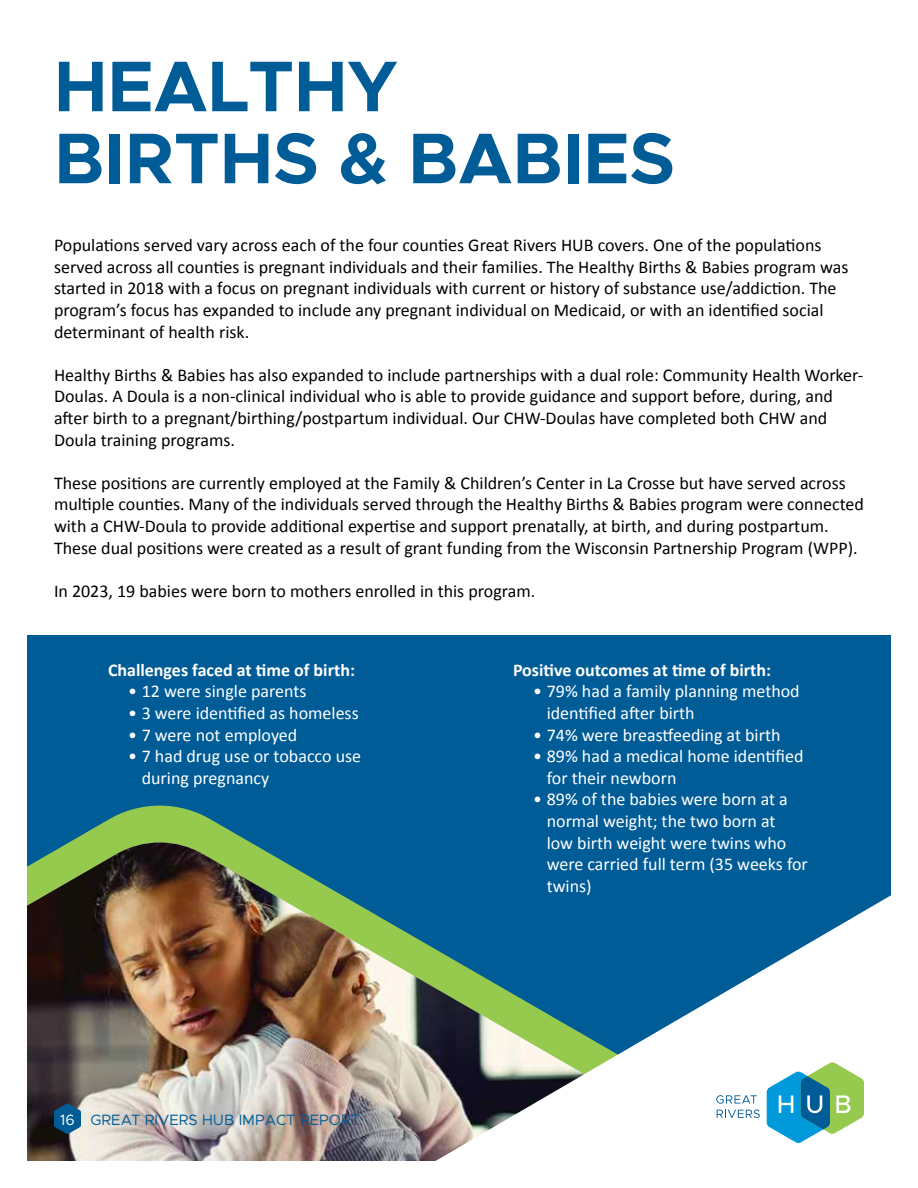
<style>
.page{position:relative;width:918px;height:1188px;background:#fff}
.page>*{position:absolute;margin:0;border:0;box-sizing:border-box;transform-origin:0 0}
.t1{font:700 72px/72px "Metropolis";color:#005c97}
.t2{font:18px/21.6px "Calibri";color:#000}
.t3{font:18px/21.6px "Calibri";color:#fff}
.t4{font:700 18px "Calibri";color:#fff}
.t5{font:15px "Metropolis";color:#005c97}
.s1{color:#fff}
</style>
<div class="page">
<div style="left:27px;top:635px;width:864px;height:428px;background:#005c97"></div>
<svg style="left:75px;top:806px;width:170px;height:33px;fill:#96ca4f"></svg>
<img style="left:27px;top:842px;width:362px;height:319px">
<svg style="left:389px;top:895px;width:502px;height:266px"></svg>
<svg style="left:767px;top:1062px;width:97px;height:81px"></svg>
<svg style="left:716px;top:1095px;width:41px;height:9px"></svg>
<svg style="left:717px;top:1110px;width:43px;height:8px"></svg>
<svg style="left:54px;top:1103px;width:27px;height:31px"></svg>
<h1 class="t1" style="left:54px;top:51px;width:623px">HEALTHY<br>BIRTHS &amp; BABIES</h1>
<p class="t2" style="left:54px;top:234px;width:796px">Populations served vary across each of the four counties Great Rivers HUB covers. One of the populations served across all counties is pregnant individuals and their families. The Healthy Births &amp; Babies program was started in 2018 with a focus on pregnant individuals with current or history of substance use/addiction. The program’s focus has expanded to include any pregnant individual on Medicaid, or with an identified social determinant of health risk.</p>
<p class="t2" style="left:54px;top:363px;width:811px">Healthy Births &amp; Babies has also expanded to include partnerships with a dual role: Community Health Worker-Doulas. A Doula is a non-clinical individual who is able to provide guidance and support before, during, and after birth to a pregnant/birthing/postpartum individual. Our CHW-Doulas have completed both CHW and Doula training programs.</p>
<p class="t2" style="left:54px;top:471px;width:812px">These positions are currently employed at the Family &amp; Children’s Center in La Crosse but have served across multiple counties. Many of the individuals served through the Healthy Births &amp; Babies program were connected with a CHW-Doula to provide additional expertise and support prenatally, at birth, and during postpartum.<br>These dual positions were created as a result of grant funding from the Wisconsin Partnership Program (WPP).</p>
<p class="t2" style="left:54px;top:579px;width:483px">In 2023, 19 babies were born to mothers enrolled in this program.</p>
<p class="t4" style="left:108px;top:657px;width:249px">Challenges faced at time of birth:</p>
<p class="t3" style="left:128px;top:680px;width:180px">• 12 were single parents</p>
<p class="t3" style="left:128px;top:702px;width:232px">• 3 were identified as homeless</p>
<p class="t3" style="left:128px;top:723px;width:171px">• 7 were not employed</p>
<p class="t3" style="left:142px;top:745px;width:221px;text-indent:-14px">• 7 had drug use or tobacco use during pregnancy</p>
<p class="t5" style="left:60px;top:1110px;width:302px"><span class="s1">16</span> GREAT RIVERS HUB IMPACT REPORT</p>
<p class="t4" style="left:513px;top:657px;width:260px">Positive outcomes at time of birth:</p>
<p class="t3" style="left:547px;top:680px;width:255px;text-indent:-14px">• 79% had a family planning method identified after birth</p>
<p class="t3" style="left:533px;top:723px;width:249px">• 74% were breastfeeding at birth</p>
<p class="t3" style="left:547px;top:745px;width:258px;text-indent:-14px">• 89% had a medical home identified for their newborn</p>
<p class="t3" style="left:547px;top:788px;width:263px;text-indent:-14px">• 89% of the babies were born at a normal weight; the two born at<br>low birth weight were twins who were carried full term (35 weeks for twins)</p>
</div>
